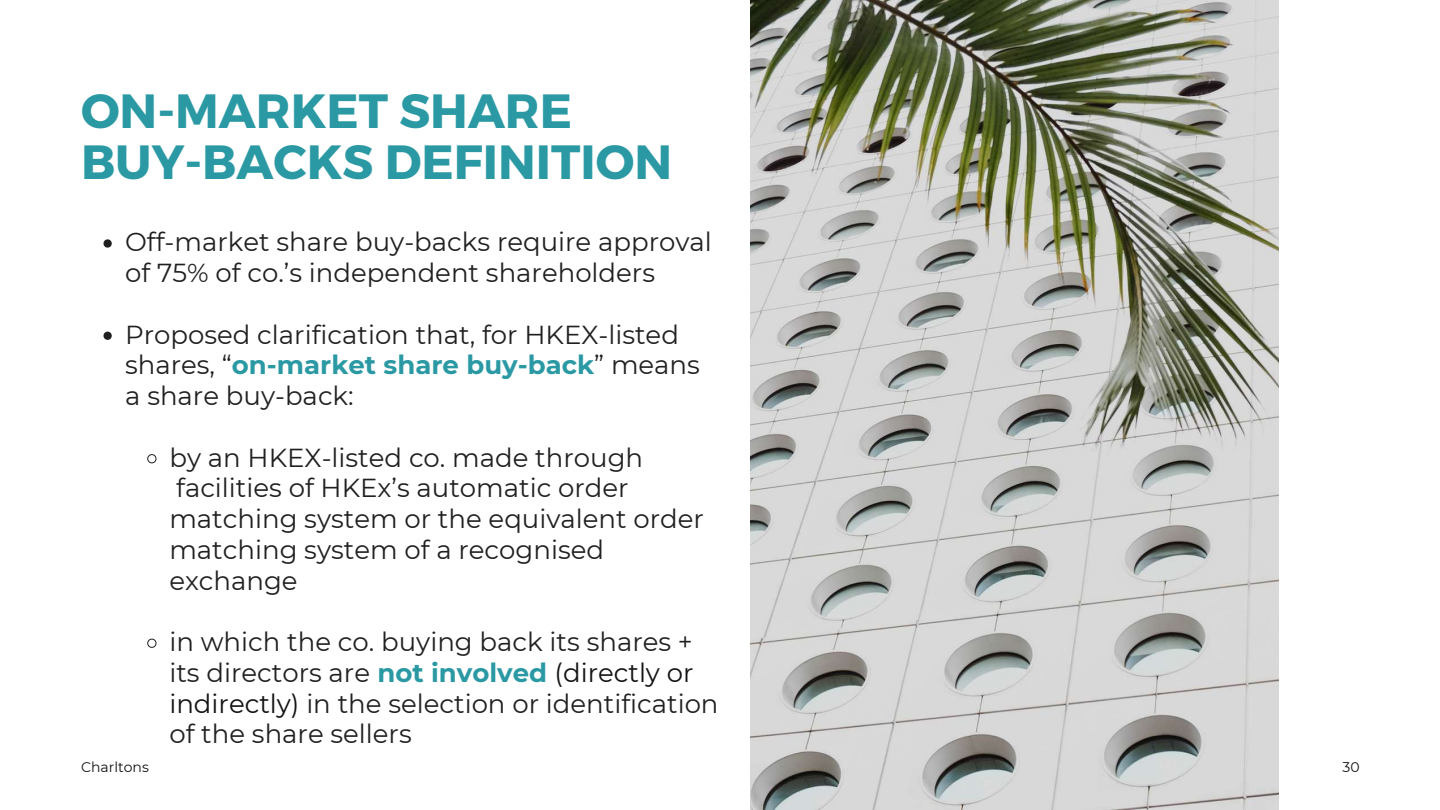
<style>
.page{position:relative;width:1440px;height:810px;background:#fff}
.page>*{position:absolute;margin:0;border:0;box-sizing:border-box;transform-origin:0 0}
.t1{font:700 48px/51px "Montserrat";color:#2a99a4}
.t2{font:26px/30.8px "Montserrat";color:#202020}
.t3{font:14px "Montserrat";color:#131114}
.s1{font-weight:700;color:#2a99a4}
.s2{color:#131114}
</style>
<div class="page">
<img style="left:750px;top:0;width:529px;height:810px">
<svg style="left:104px;top:239px;width:8px;height:9px"></svg>
<svg style="left:104px;top:332px;width:8px;height:8px"></svg>
<svg style="left:147px;top:454px;width:10px;height:10px"></svg>
<svg style="left:147px;top:638px;width:10px;height:10px"></svg>
<h1 class="t1" style="left:81px;top:83px;width:593px">ON-MARKET SHARE<br>BUY-BACKS DEFINITION</h1>
<p class="t2" style="left:125px;top:227px;width:588px">Off-market share buy-backs require approval of 75% of co.’s independent shareholders</p>
<p class="t2" style="left:125px;top:319px;width:576px">Proposed clarification that, for HKEX-listed shares, “<span class="s1">on-market share buy-back</span>” means a share buy-back:</p>
<p class="t2" style="left:169px;top:442px;width:536px">by an HKEX-listed co. made through facilities of HKEx’s automatic order matching system or the equivalent order matching system of a recognised exchange</p>
<p class="t2" style="left:169px;top:626px;width:551px">in which the co. buying back its shares + its directors are <span class="s1">not involved</span> <span class="s2">(directly or indirectly)</span> in the selection or identification of the share sellers</p>
<p class="t3" style="left:81px;top:759px;width:69px">Charltons</p>
<p class="t3" style="left:1343px;top:759px;width:19px">30</p>
</div>
